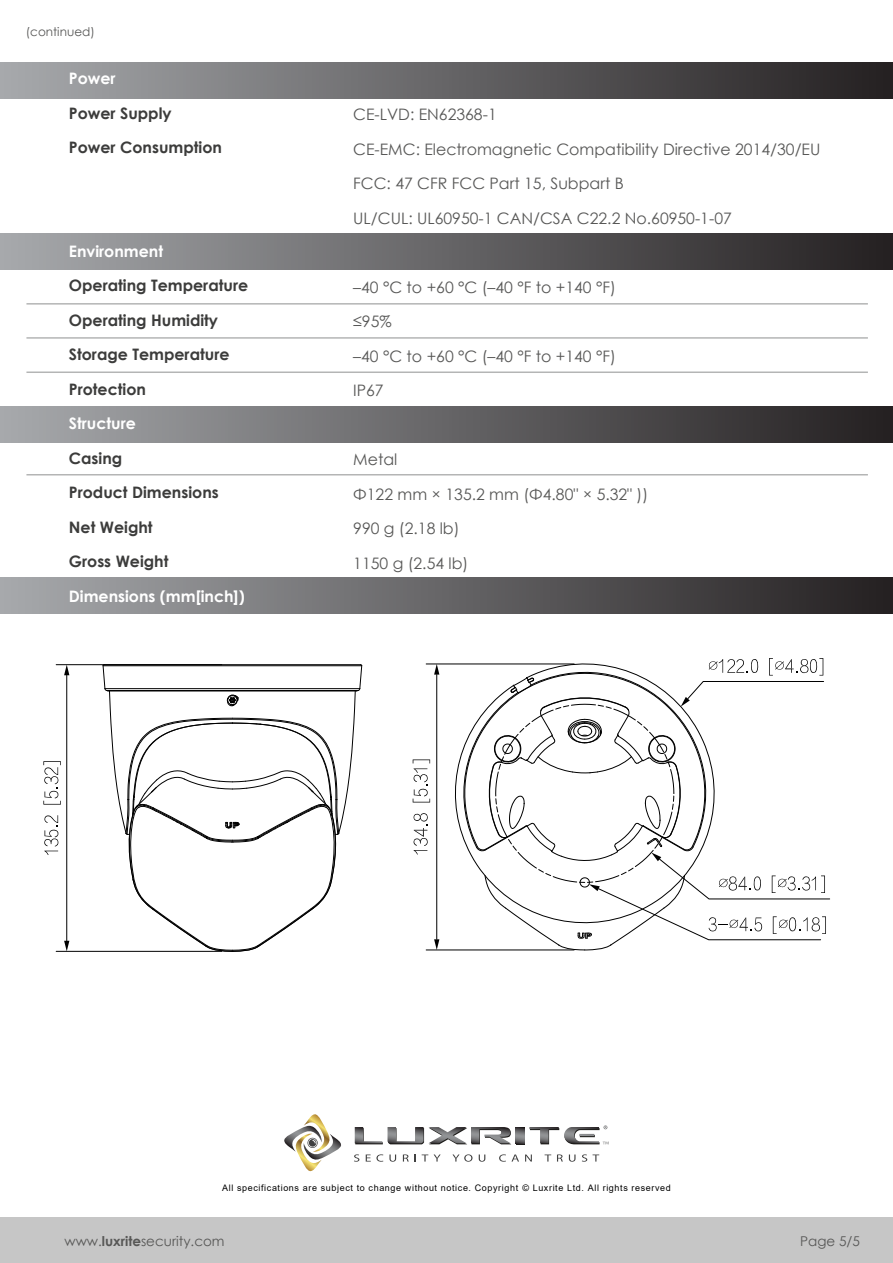
<style>
.page{position:relative;width:893px;height:1263px;background:#fff}
.page>*{position:absolute;margin:0;border:0;box-sizing:border-box;transform-origin:0 0}
.t1{font:15.75px/34.5px "Century Gothic";color:#575756}
.t2{font:700 15.75px/34.5px "Century Gothic";color:#3c3c3b}
.t3{font:700 15.75px "Century Gothic";color:#fff}
.t4{font:13.5px "Century Gothic";color:#575756}
.t5{font:12px "Century Gothic";color:#575756}
.t6{font:9px "Arial";letter-spacing:.07em;color:#000}
.s1{font-weight:700}
</style>
<div class="page">
<div style="left:0;top:233px;width:893px;height:36px;background:linear-gradient(to right,#a7a9ac,#242021)"></div>
<div style="left:0;top:407px;width:893px;height:36px;background:linear-gradient(to right,#a7a9ac,#242021)"></div>
<div style="left:0;top:577px;width:893px;height:36px;background:linear-gradient(to right,#a7a9ac,#242021)"></div>
<div style="left:0;top:63px;width:893px;height:36px;background:linear-gradient(to right,#a7a9ac,#242021)"></div>
<div style="left:0;top:1217px;width:893px;height:46px;background:#c6c6c6"></div>
<hr style="left:26px;top:303px;width:842px;height:2px;background:#b4b5b5">
<hr style="left:26px;top:337px;width:842px;height:2px;background:#b4b5b5">
<hr style="left:26px;top:371px;width:842px;height:2px;background:#b4b5b5">
<hr style="left:26px;top:474px;width:842px;height:1px;background:#b4b5b5">
<svg style="left:354px;top:1154px;width:5px;height:8px"></svg>
<svg style="left:366px;top:1154px;width:17px;height:8px"></svg>
<svg style="left:389px;top:1154px;width:7px;height:8px"></svg>
<svg style="left:403px;top:1154px;width:6px;height:7px"></svg>
<svg style="left:422px;top:1154px;width:6px;height:7px"></svg>
<svg style="left:434px;top:1154px;width:7px;height:7px"></svg>
<svg style="left:452px;top:1154px;width:20px;height:8px"></svg>
<svg style="left:479px;top:1154px;width:6px;height:8px"></svg>
<svg style="left:499px;top:1154px;width:20px;height:8px"></svg>
<svg style="left:525px;top:1154px;width:7px;height:7px"></svg>
<svg style="left:545px;top:1154px;width:6px;height:7px"></svg>
<svg style="left:557px;top:1154px;width:6px;height:7px"></svg>
<svg style="left:569px;top:1154px;width:6px;height:8px"></svg>
<svg style="left:582px;top:1154px;width:5px;height:8px"></svg>
<svg style="left:593px;top:1154px;width:6px;height:7px"></svg>
<svg style="left:284px;top:1114px;width:57px;height:58px"></svg>
<svg style="left:516px;top:1128px;width:9px;height:16px"></svg>
<svg style="left:516px;top:1127px;width:8px;height:16px"></svg>
<svg style="left:355px;top:1127px;width:156px;height:17px"></svg>
<svg style="left:529px;top:1125px;width:80px;height:19px"></svg>
<hr style="left:426px;top:664px;width:148px;height:1px;background:#000">
<hr style="left:426px;top:950px;width:148px;height:1px;background:#000">
<hr style="left:436px;top:675px;width:1px;height:264px;background:#000">
<svg style="left:434px;top:664px;width:5px;height:11px"></svg>
<svg style="left:434px;top:939px;width:5px;height:11px"></svg>
<svg style="left:414px;top:813px;width:14px;height:41px"></svg>
<svg style="left:413px;top:759px;width:17px;height:43px"></svg>
<svg style="left:451px;top:658px;width:379px;height:292px"></svg>
<hr style="left:104px;top:664px;width:257px;height:1px;background:#000">
<svg style="left:103px;top:665px;width:259px;height:287px"></svg>
<hr style="left:56px;top:664px;width:166px;height:1px;background:#000">
<hr style="left:56px;top:951px;width:166px;height:1px;background:#000">
<hr style="left:66px;top:675px;width:1px;height:266px;background:#000">
<svg style="left:64px;top:665px;width:5px;height:10px"></svg>
<svg style="left:64px;top:941px;width:5px;height:10px"></svg>
<svg style="left:44px;top:815px;width:15px;height:40px"></svg>
<svg style="left:43px;top:761px;width:18px;height:44px"></svg>
<p class="t5" style="left:26px;top:24px;width:70px">(continued)</p>
<p class="t3" style="left:69px;top:67px;width:48px">Power</p>
<p class="t2" style="left:69px;top:95px;width:155px">Power Supply<br>Power Consumption</p>
<p class="t3" style="left:69px;top:239px;width:96px">Environment</p>
<p class="t2" style="left:69px;top:268px;width:181px">Operating Temperature<br>Operating Humidity<br>Storage Temperature<br>Protection</p>
<p class="t3" style="left:69px;top:412px;width:69px">Structure</p>
<p class="t2" style="left:69px;top:440px;width:151px">Casing<br>Product Dimensions<br>Net Weight<br>Gross Weight</p>
<p class="t3" style="left:69px;top:584px;width:177px">Dimensions (mm[inch])</p>
<p class="t1" style="left:353px;top:97px;width:469px">CE-LVD: EN62368-1<br>CE-EMC: Electromagnetic Compatibility Directive 2014/30/EU FCC: 47 CFR FCC Part 15, Subpart B<br>UL/CUL: UL60950-1 CAN/CSA C22.2 No.60950-1-07</p>
<p class="t1" style="left:353px;top:269px;width:264px">–40 °C to +60 °C (–40 °F to +140 °F) ≤95%<br>–40 °C to +60 °C (–40 °F to +140 °F)<br>IP67</p>
<p class="t1" style="left:353px;top:442px;width:296px">Metal<br>Φ122 mm × 135.2 mm (Φ4.80" × 5.32" ))<br>990 g (2.18 lb)<br>1150 g (2.54 lb)</p>
<p class="t6" style="left:222px;top:1181px;width:450px">All specifications are subject to change without notice. Copyright © Luxrite Ltd. All rights reserved</p>
<p class="t4" style="left:65px;top:1232px;width:162px">www.<span class="s1">luxrite</span>security.com</p>
<p class="t4" style="left:800px;top:1232px;width:61px">Page 5/5</p>
</div>
